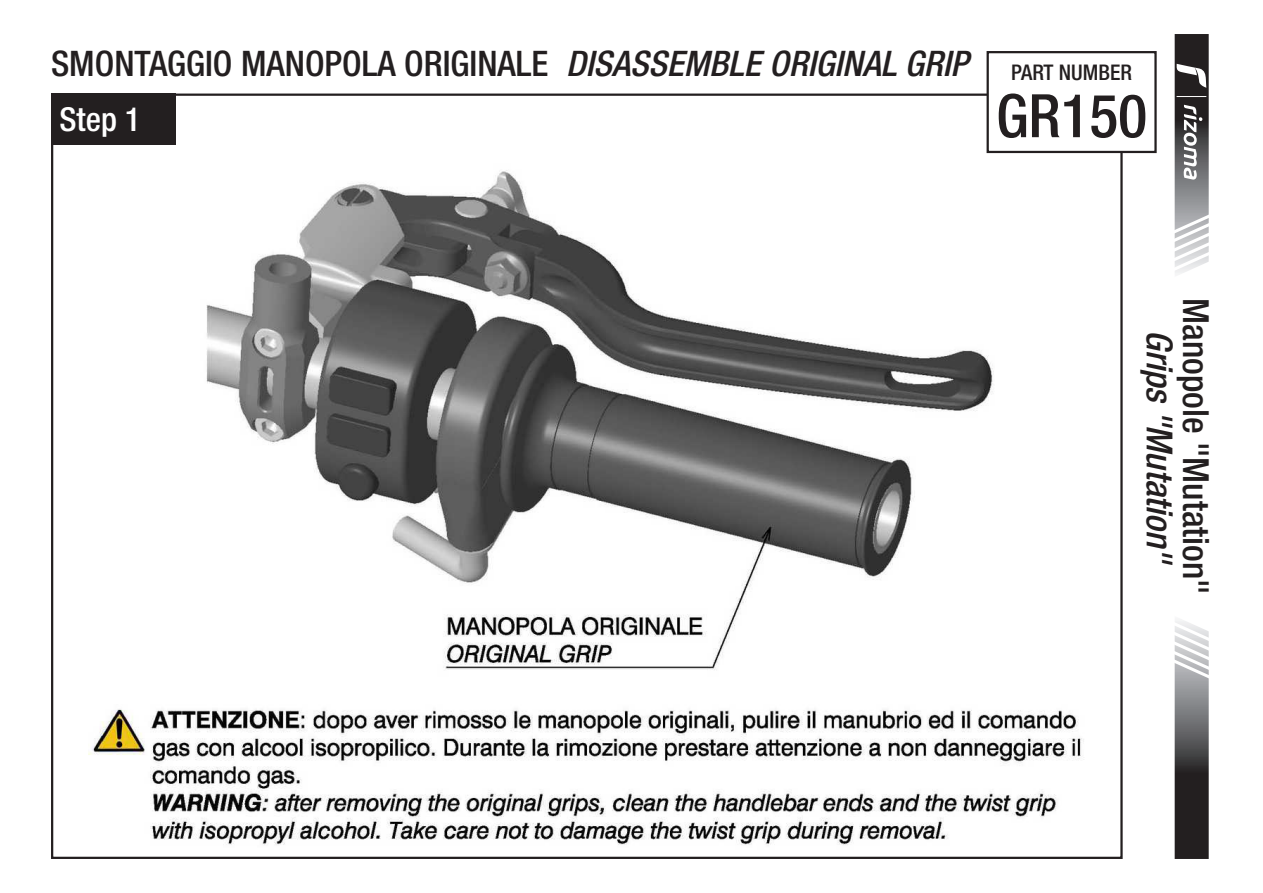
<style>
.page{position:relative;width:1263px;height:893px;background:#fff}
.page>*{position:absolute;margin:0;border:0;box-sizing:border-box;transform-origin:0 0}
.t1{font:500 condensed 60px "Helvetica Neue LT Std";color:#231f20}
.t2{font:500 condensed 36px "Helvetica Neue LT Std";color:#231f20}
.t3{font:italic 500 condensed 36px "Helvetica Neue LT Std";color:#231f20}
.t4{font:500 condensed 35.4px "Helvetica Neue LT Std";color:#231f20}
.t5{font:500 condensed 33px "Helvetica Neue LT Std";color:#fff}
.t6{font:500 condensed 21.6px "Helvetica Neue LT Std";color:#231f20}
.s1{font-style:italic}
</style>
<div class="page">
<img style="left:88px;top:103px;width:1008px;height:742px">
<div style="left:51px;top:94px;width:124px;height:51px;background:#231f20"></div>
<svg style="left:1174px;top:620px;width:35px;height:239px;background:#706f70"></svg>
<svg style="left:1174px;top:34px;width:35px;height:240px"></svg>
<div style="left:988px;top:52px;width:167px;height:100px;background:#fff"></div>
<div style="left:986px;top:51px;width:171px;height:102px;border:2px solid #231f20"></div>
<p class="t4" style="left:51px;top:43px;width:919px">SMONTAGGIO MANOPOLA ORIGINALE <span class="s1">DISASSEMBLE ORIGINAL GRIP</span></p>
<p class="t5" style="left:60px;top:99px;width:83px">Step 1</p>
<p class="t6" style="left:1011px;top:59px;width:122px">PART NUMBER</p>
<h1 class="t1" style="left:996px;top:80px;width:152px">GR150</h1>
<p class="t2" style="left:1217px;top:298px;width:298px;rotate:90deg">Manopole "Mutation"</p>
<p class="t3" style="left:1181px;top:330px;width:237px;rotate:90deg">Grips "Mutation"</p>
</div>
